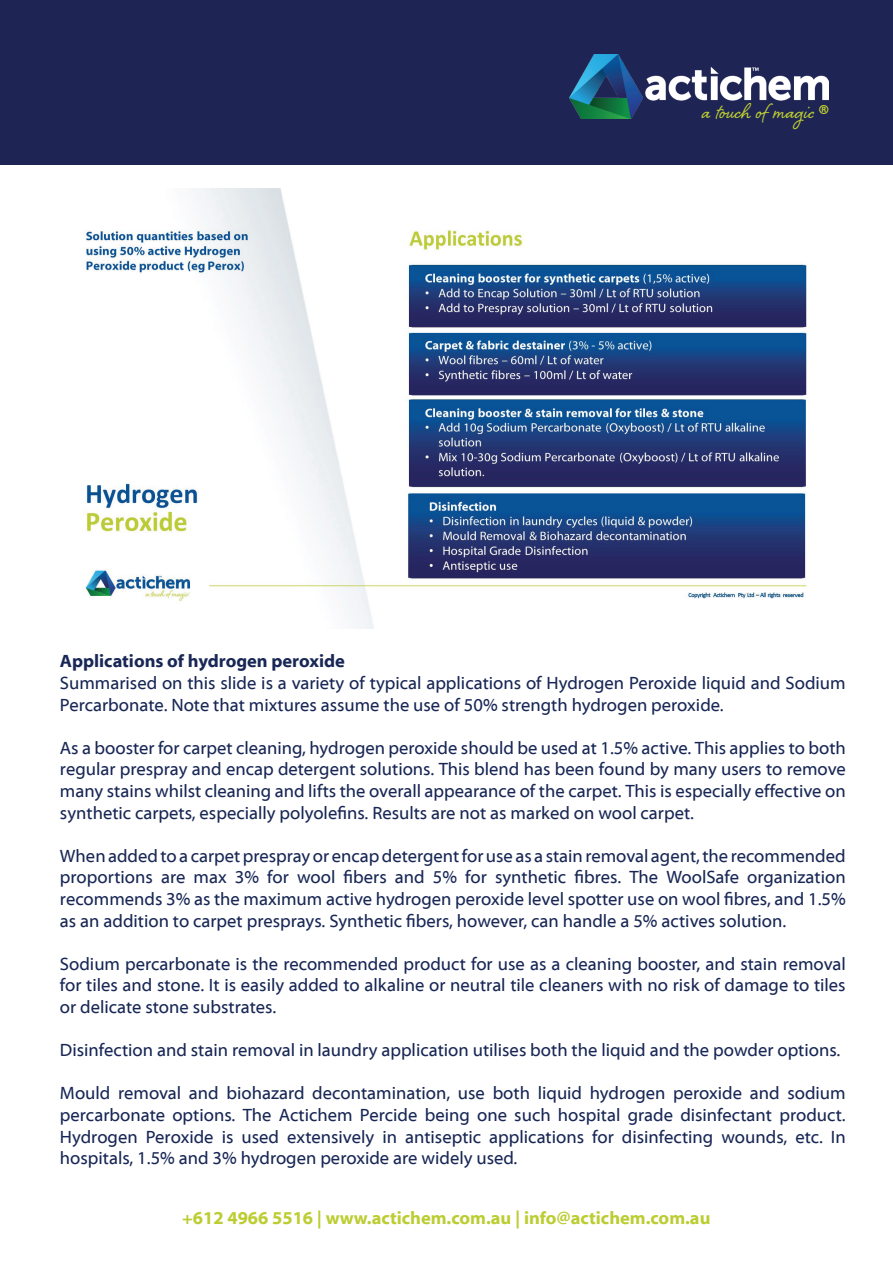
<style>
.page{position:relative;width:893px;height:1263px;background:#fff}
.page>*{position:absolute;margin:0;border:0;box-sizing:border-box;transform-origin:0 0}
.t1{font:27px "Shelby";letter-spacing:.02em;color:#bccd32}
.t2{font:18px/21.6px "Myriad Web Pro";color:#182755;text-align:justify}
.t3{font:700 18px "Myriad Web Pro";color:#bccd32}
.t4{font:700 18px "Myriad Web Pro";color:#182755}
</style>
<div class="page">
<div style="left:0;top:0;width:893px;height:164px;background:#1e2454"></div>
<img style="left:569px;top:54px;width:259px;height:64px">
<img style="left:85px;top:188px;width:722px;height:441px">
<h1 class="t1" style="left:702px;top:92px;width:129px">a touch of magic ®</h1>
<p class="t4" style="left:60px;top:651px;width:286px">Applications of hydrogen peroxide</p>
<p class="t2" style="left:60px;top:672px;width:787px">Summarised on this slide is a variety of typical applications of Hydrogen Peroxide liquid and Sodium<br>Percarbonate. Note that mixtures assume the use of 50% strength hydrogen peroxide.</p>
<p class="t2" style="left:60px;top:737px;width:787px">As a booster for carpet cleaning, hydrogen peroxide should be used at 1.5% active. This applies to both regular prespray and encap detergent solutions. This blend has been found by many users to remove many stains whilst cleaning and lifts the overall appearance of the carpet. This is especially effective on synthetic carpets, especially polyolefins. Results are not as marked on wool carpet.</p>
<p class="t2" style="left:60px;top:845px;width:787px">When added to a carpet prespray or encap detergent for use as a stain removal agent, the recommended proportions are max 3% for wool fibers and 5% for synthetic fibres. The WoolSafe organization recommends 3% as the maximum active hydrogen peroxide level spotter use on wool fibres, and 1.5% as an addition to carpet presprays. Synthetic fibers, however, can handle a 5% actives solution.</p>
<p class="t2" style="left:60px;top:953px;width:787px">Sodium percarbonate is the recommended product for use as a cleaning booster, and stain removal for tiles and stone. It is easily added to alkaline or neutral tile cleaners with no risk of damage to tiles or delicate stone substrates.</p>
<p class="t2" style="left:60px;top:1040px;width:782px">Disinfection and stain removal in laundry application utilises both the liquid and the powder options.</p>
<p class="t2" style="left:60px;top:1083px;width:787px">Mould removal and biohazard decontamination, use both liquid hydrogen peroxide and sodium percarbonate options. The Actichem Percide being one such hospital grade disinfectant product.<br>Hydrogen Peroxide is used extensively in antiseptic applications for disinfecting wounds, etc. In hospitals, 1.5% and 3% hydrogen peroxide are widely used.</p>
<p class="t3" style="left:182px;top:1208px;width:530px">+612 4966 5516 | www.actichem.com.au | info@actichem.com.au</p>
</div>
